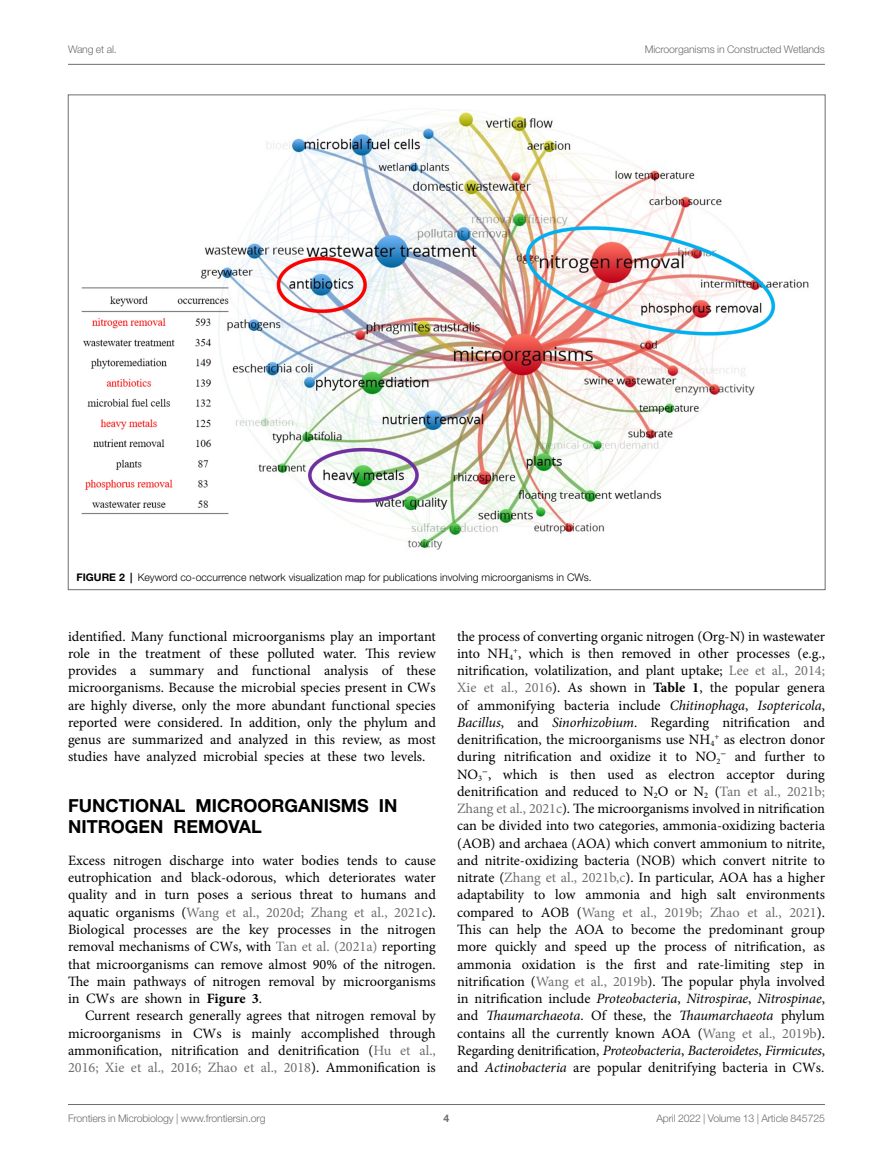
<style>
.page{position:relative;width:893px;height:1170px;background:#fff}
.page>*{position:absolute;margin:0;border:0;box-sizing:border-box;transform-origin:0 0}
.HEAD_1{font:700 18px/21px "Helvetica Neue LT Std";color:#000}
.TEXT{font:14.25px/17.2px "Minion Pro";color:#000;text-align:justify}
.TEXT_FLUSH{font:14.25px/17.2px "Minion Pro";color:#000;text-align:justify}
.t1{font:300 10.5px "Helvetica Neue LT Std";letter-spacing:-.015em;color:#6d6e71}
.FIG_LEG{font:300 10.5px "Helvetica Neue LT Std";color:#000}
.t2{font:700 10.5px "Helvetica Neue LT Std";color:#6d6e71}
.s1{font-weight:700}
.s2{color:#6d6e71}
.s3{font-style:italic}
</style>
<div class="page">
<hr style="left:68px;top:64px;width:757px;height:1px;background:#6d6e71">
<hr style="left:68px;top:1104px;width:757px;height:1px;background:#6d6e71">
<img style="left:81px;top:109px;width:728px;height:441px">
<p class="t1" style="left:68px;top:42px;width:50px">Wang et al.</p>
<p class="t1" style="left:645px;top:42px;width:181px">Microorganisms in Constructed Wetlands</p>
<p class="FIG_LEG" style="left:77px;top:571px;width:517px"><span class="s1">FIGURE 2 |</span> Keyword co-occurrence network visualization map for publications involving microorganisms in CWs.</p>
<p class="TEXT_FLUSH" style="left:68px;top:627px;width:369px">identified. Many functional microorganisms play an important role in the treatment of these polluted water. This review provides a summary and functional analysis of these microorganisms. Because the microbial species present in CWs are highly diverse, only the more abundant functional species reported were considered. In addition, only the phylum and genus are summarized and analyzed in this review, as most studies have analyzed microbial species at these two levels.</p>
<p class="HEAD_1" style="left:68px;top:795px;width:331px">FUNCTIONAL MICROORGANISMS IN<br>NITROGEN REMOVAL</p>
<p class="TEXT_FLUSH" style="left:68px;top:851px;width:369px">Excess nitrogen discharge into water bodies tends to cause eutrophication and black-odorous, which deteriorates water quality and in turn poses a serious threat to humans and aquatic organisms (<span class="s2">Wang et al., 2020d; Zhang et al., 2021c</span>).<br>Biological processes are the key processes in the nitrogen removal mechanisms of CWs, with <span class="s2">Tan et al. (2021a)</span> reporting that microorganisms can remove almost 90% of the nitrogen.<br>The main pathways of nitrogen removal by microorganisms in CWs are shown in <span class="s1">Figure 3</span>.</p>
<p class="TEXT" style="left:68px;top:1007px;width:369px;text-indent:17px">Current research generally agrees that nitrogen removal by microorganisms in CWs is mainly accomplished through ammonification, nitrification and denitrification (<span class="s2">Hu et al., 2016; Xie et al., 2016; Zhao et al., 2018</span>). Ammonification is</p>
<p class="TEXT" style="left:457px;top:627px;width:369px">the process of converting organic nitrogen (Org-N) in wastewater into NH<sub>4</sub><sup>+</sup>, which is then removed in other processes (e.g., nitrification, volatilization, and plant uptake; <span class="s2">Lee et al., 2014; Xie et al., 2016</span>). As shown in <span class="s1">Table 1</span>, the popular genera of ammonifying bacteria include <span class="s3">Chitinophaga</span>, <span class="s3">Isoptericola</span>, <span class="s3">Bacillus</span>, and <span class="s3">Sinorhizobium</span>. Regarding nitrification and denitrification, the microorganisms use NH<sub>4</sub><sup>+</sup> as electron donor during nitrification and oxidize it to NO<sub>2</sub><sup>−</sup> and further to NO<sub>3</sub><sup>−</sup>, which is then used as electron acceptor during denitrification and reduced to N<sub>2</sub>O or N<sub>2</sub> (<span class="s2">Tan et al., 2021b; Zhang et al., 2021c</span>). The microorganisms involved in nitrification can be divided into two categories, ammonia-oxidizing bacteria (AOB) and archaea (AOA) which convert ammonium to nitrite, and nitrite-oxidizing bacteria (NOB) which convert nitrite to nitrate (<span class="s2">Zhang et al., 2021b,c</span>). In particular, AOA has a higher adaptability to low ammonia and high salt environments compared to AOB (<span class="s2">Wang et al., 2019b; Zhao et al., 2021</span>).<br>This can help the AOA to become the predominant group more quickly and speed up the process of nitrification, as ammonia oxidation is the first and rate-limiting step in nitrification (<span class="s2">Wang et al., 2019b</span>). The popular phyla involved in nitrification include <span class="s3">Proteobacteria</span>, <span class="s3">Nitrospirae</span>, <span class="s3">Nitrospinae</span>, and <span class="s3">Thaumarchaeota</span>. Of these, the <span class="s3">Thaumarchaeota</span> phylum contains all the currently known AOA (<span class="s2">Wang et al., 2019b</span>).<br>Regarding denitrification, <span class="s3">Proteobacteria</span>, <span class="s3">Bacteroidetes</span>, <span class="s3">Firmicutes</span>, and <span class="s3">Actinobacteria</span> are popular denitrifying bacteria in CWs.</p>
<p class="t1" style="left:68px;top:1111px;width:199px">Frontiers in Microbiology | www.frontiersin.org</p>
<p class="t2" style="left:444px;top:1111px;width:7px">4</p>
<p class="t1" style="left:656px;top:1111px;width:170px">April 2022 | Volume 13 | Article 845725</p>
</div>
